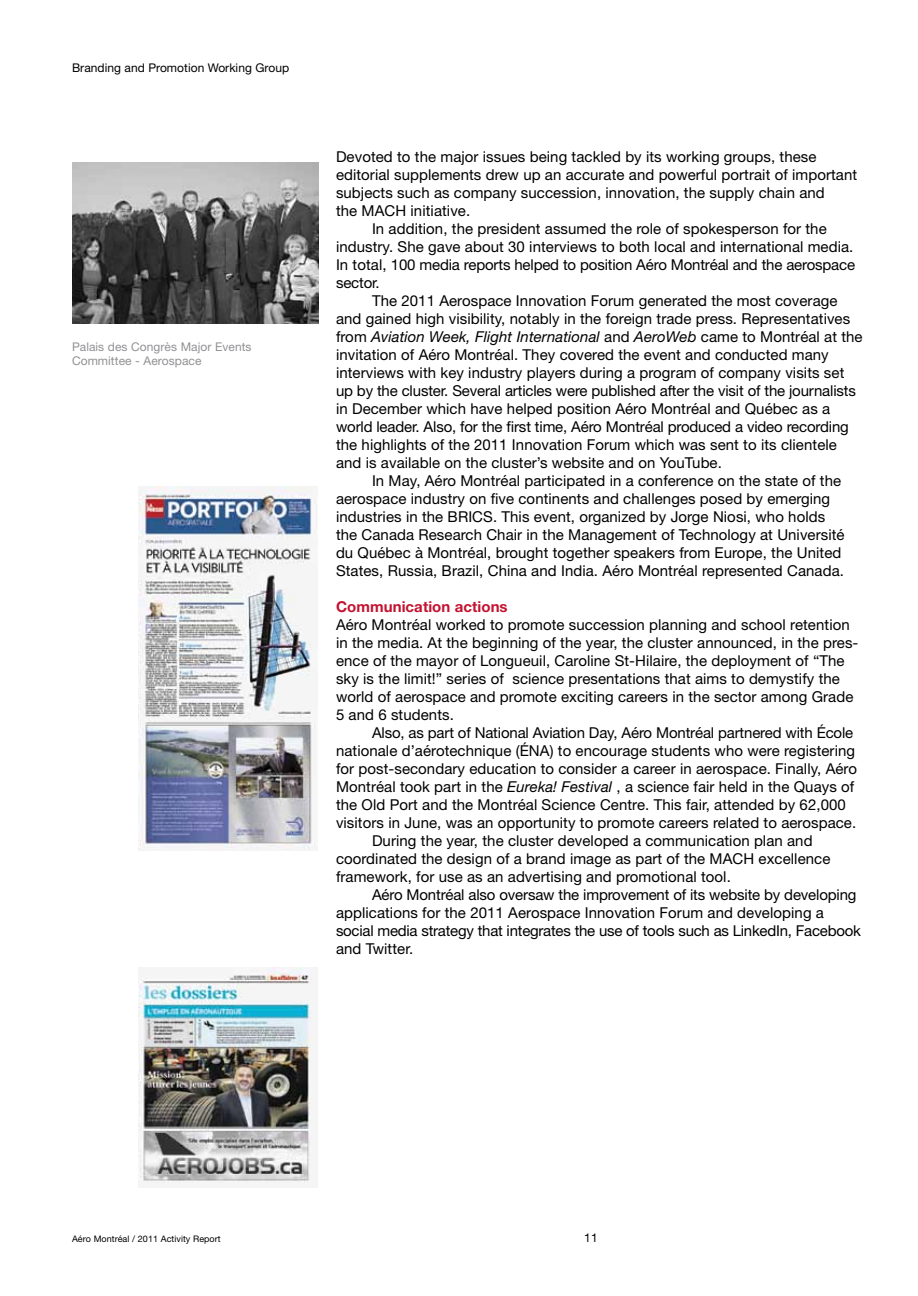
<style>
.page{position:relative;width:918px;height:1296px;background:#fff}
.page>*{position:absolute;margin:0;border:0;box-sizing:border-box;transform-origin:0 0}
.t1{font:15px/18px "Helvetica Neue";letter-spacing:.005em;color:#000}
.t2{font:15px "Helvetica Neue";letter-spacing:-.015em;color:#000}
.t3{font:italic 15px "Helvetica Neue";letter-spacing:.005em;color:#000}
.t4{font:700 15px "Helvetica Neue";letter-spacing:.005em;color:#c41230}
.t5{font:12px/13.5px "Helvetica Neue";letter-spacing:.005em;color:#919195}
.t6{font:12px "Helvetica Neue";letter-spacing:.005em;color:#000}
.t7{font:9px "Helvetica Neue";letter-spacing:.005em;color:#000}
.s1{font-style:normal}
.s2{font-style:italic}
</style>
<div class="page">
<img style="left:138px;top:486px;width:180px;height:364px">
<img style="left:138px;top:967px;width:174px;height:216px">
<img style="left:72px;top:162px;width:246px;height:162px">
<p class="t6" style="left:72px;top:61px;width:219px">Branding and Promotion Working Group</p>
<p class="t5" style="left:72px;top:340px;width:181px">Palais des Congrès Major Events<br>Committee - Aerospace</p>
<p class="t1" style="left:336px;top:147px;width:482px">Devoted to the major issues being tackled by its working groups, these</p>
<p class="t1" style="left:336px;top:165px;width:523px">editorial supplements drew up an accurate and powerful portrait of important</p>
<p class="t1" style="left:336px;top:183px;width:490px">subjects such as company succession, innovation, the supply chain and</p>
<p class="t1" style="left:336px;top:201px;width:136px">the MACH initiative.</p>
<p class="t1" style="left:372px;top:219px;width:456px">In addition, the president assumed the role of spokesperson for the</p>
<p class="t1" style="left:336px;top:237px;width:519px">industry. She gave about 30 interviews to both local and international media.</p>
<p class="t1" style="left:336px;top:255px;width:521px">In total, 100 media reports helped to position Aéro Montréal and the aerospace</p>
<p class="t1" style="left:336px;top:273px;width:45px">sector.</p>
<p class="t1" style="left:372px;top:291px;width:467px">The 2011 Aerospace Innovation Forum generated the most coverage</p>
<p class="t1" style="left:336px;top:309px;width:516px">and gained high visibility, notably in the foreign trade press. Representatives</p>
<p class="t3" style="left:336px;top:328px;width:528px"><span class="s1">from</span> Aviation Week, Flight International <span class="s1">and</span> AeroWeb <span class="s1">came to Montréal at the</span></p>
<p class="t1" style="left:336px;top:345px;width:494px">invitation of Aéro Montréal. They covered the event and conducted many</p>
<p class="t1" style="left:336px;top:363px;width:510px">interviews with key industry players during a program of company visits set</p>
<p class="t1" style="left:336px;top:381px;width:521px">up by the cluster. Several articles were published after the visit of the journalists</p>
<p class="t1" style="left:336px;top:399px;width:496px">in December which have helped position Aéro Montréal and Québec as a</p>
<p class="t1" style="left:336px;top:417px;width:514px">world leader. Also, for the first time, Aéro Montréal produced a video recording</p>
<p class="t1" style="left:336px;top:435px;width:502px">the highlights of the 2011 Innovation Forum which was sent to its clientele</p>
<p class="t1" style="left:336px;top:453px;width:387px">and is available on the cluster’s website and on YouTube.</p>
<p class="t1" style="left:372px;top:471px;width:471px">In May, Aéro Montréal participated in a conference on the state of the</p>
<p class="t1" style="left:336px;top:489px;width:496px">aerospace industry on five continents and challenges posed by emerging</p>
<p class="t1" style="left:336px;top:507px;width:491px">industries in the BRICS. This event, organized by Jorge Niosi, who holds</p>
<p class="t1" style="left:336px;top:525px;width:510px">the Canada Research Chair in the Management of Technology at Université</p>
<p class="t1" style="left:336px;top:543px;width:507px">du Québec à Montréal, brought together speakers from Europe, the United</p>
<p class="t1" style="left:336px;top:561px;width:510px">States, Russia, Brazil, China and India. Aéro Montréal represented Canada.</p>
<p class="t4" style="left:336px;top:597px;width:173px">Communication actions</p>
<p class="t1" style="left:336px;top:615px;width:524px">Aéro Montréal worked to promote succession planning and school retention in the media. At the beginning of the year, the cluster announced, in the pres&shy;ence of the mayor of Longueuil, Caroline St-Hilaire, the deployment of “The sky is the limit!” series of science presentations that aims to demystify the world of aerospace and promote exciting careers in the sector among Grade 5 and 6 students.</p>
<p class="t1" style="left:372px;top:723px;width:483px">Also, as part of National Aviation Day, Aéro Montréal partnered with École</p>
<p class="t1" style="left:336px;top:741px;width:521px">nationale d’aérotechnique (ÉNA) to encourage students who were registering</p>
<p class="t1" style="left:336px;top:759px;width:523px">for post-secondary education to consider a career in aerospace. Finally, Aéro</p>
<p class="t1" style="left:336px;top:777px;width:520px">Montréal took part in the <span class="s2">Eureka! Festival</span> , a science fair held in the Quays of</p>
<p class="t1" style="left:336px;top:795px;width:511px">the Old Port and the Montréal Science Centre. This fair, attended by 62,000</p>
<p class="t1" style="left:336px;top:813px;width:522px">visitors in June, was an opportunity to promote careers related to aerospace.</p>
<p class="t1" style="left:372px;top:831px;width:442px">During the year, the cluster developed a communication plan and</p>
<p class="t1" style="left:336px;top:849px;width:496px">coordinated the design of a brand image as part of the MACH excellence</p>
<p class="t1" style="left:336px;top:867px;width:396px">framework, for use as an advertising and promotional tool.</p>
<p class="t1" style="left:372px;top:885px;width:486px">Aéro Montréal also oversaw the improvement of its website by developing</p>
<p class="t1" style="left:336px;top:903px;width:489px">applications for the 2011 Aerospace Innovation Forum and developing a</p>
<p class="t2" style="left:336px;top:922px;width:526px">social media strategy that integrates the use of tools such as LinkedIn, Facebook</p>
<p class="t1" style="left:336px;top:939px;width:79px">and Twitter.</p>
<p class="t7" style="left:72px;top:1233px;width:150px">Aéro Montréal / 2011 Activity Report</p>
<p class="t6" style="left:584px;top:1231px;width:15px">11</p>
</div>
